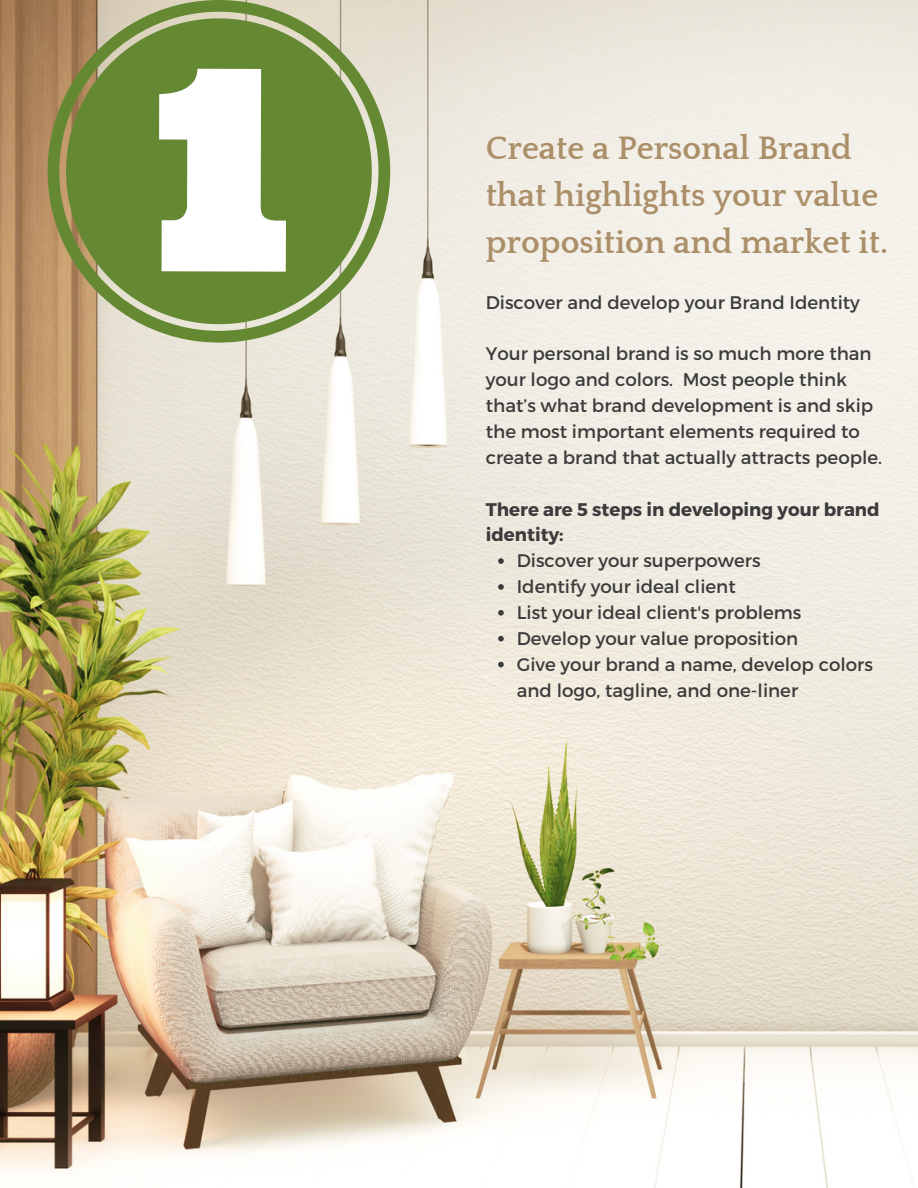
<style>
.page{position:relative;width:918px;height:1188px;background:#fff}
.page>*{position:absolute;margin:0;border:0;box-sizing:border-box;transform-origin:0 0}
.t1{font:700 33.3px/47.2px "Quattrocento";color:#ab8f69}
.t2{font:18.3px/25.8px "Montserrat";color:#3b3b3b}
.t3{font:700 18.3px/25.8px "Montserrat";color:#3b3b3b}
</style>
<div class="page">
<img style="left:0;top:0;width:918px;height:1188px">
<svg style="left:498px;top:558px;width:6px;height:6px"></svg>
<svg style="left:498px;top:584px;width:6px;height:6px"></svg>
<svg style="left:498px;top:610px;width:6px;height:6px"></svg>
<svg style="left:498px;top:636px;width:6px;height:6px"></svg>
<svg style="left:498px;top:662px;width:6px;height:5px"></svg>
<svg style="left:48px;top:0;width:342px;height:343px;background:#8c9d5c"></svg>
<svg style="left:159px;top:69px;width:127px;height:203px"></svg>
<p class="t1" style="left:486px;top:125px;width:404px">Create a Personal Brand that highlights your value proposition and market it.</p>
<p class="t2" style="left:486px;top:288px;width:376px">Discover and develop your Brand Identity</p>
<p class="t2" style="left:486px;top:340px;width:398px">Your personal brand is so much more than your logo and colors. Most people think that’s what brand development is and skip the most important elements required to create a brand that actually attracts people.</p>
<p class="t3" style="left:486px;top:495px;width:395px">There are 5 steps in developing your brand identity:</p>
<p class="t2" style="left:517px;top:547px;width:245px">Discover your superpowers</p>
<p class="t2" style="left:517px;top:573px;width:220px">Identify your ideal client</p>
<p class="t2" style="left:517px;top:599px;width:286px">List your ideal client's problems</p>
<p class="t2" style="left:517px;top:625px;width:283px">Develop your value proposition</p>
<p class="t2" style="left:517px;top:650px;width:358px">Give your brand a name, develop colors and logo, tagline, and one-liner</p>
</div>
